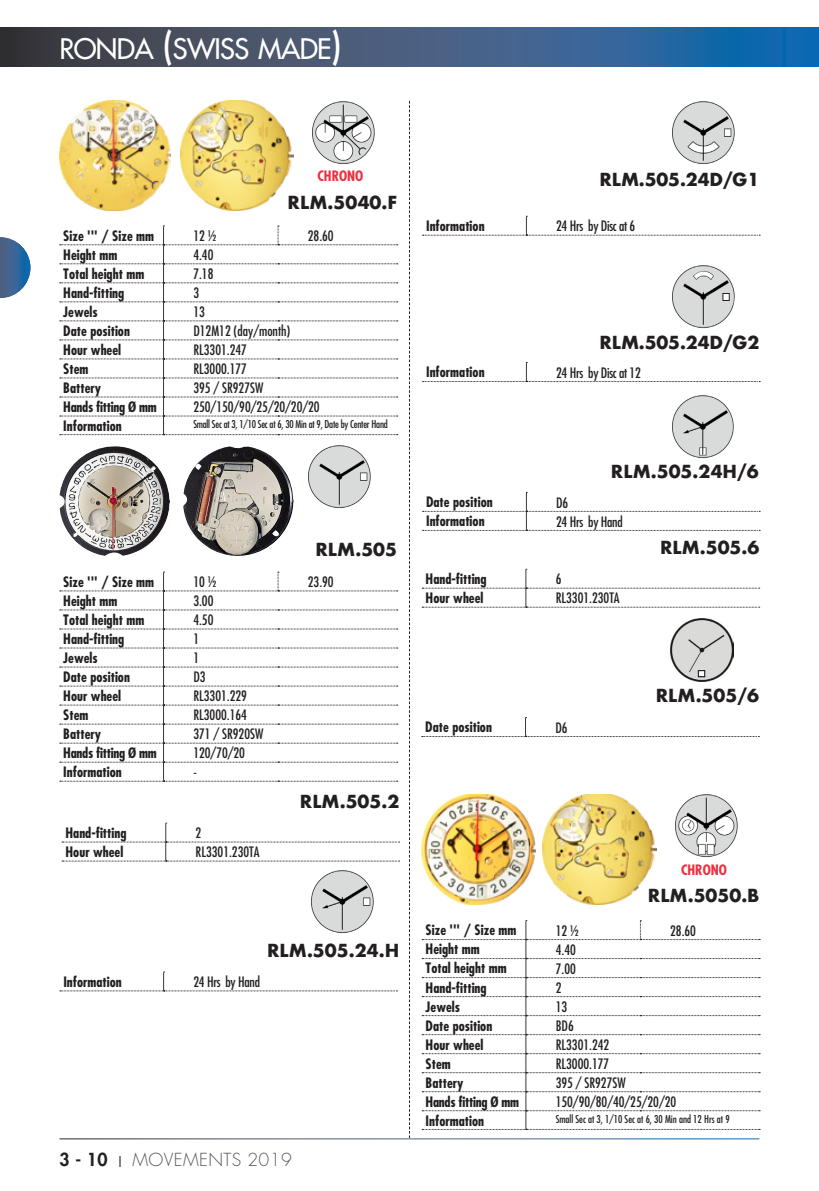
<style>
.page{position:relative;width:819px;height:1191px;background:#fff}
.page>*{position:absolute;margin:0;border:0;box-sizing:border-box;transform-origin:0 0}
.t1{font:27.65px "Futura";letter-spacing:-.025em;color:#fff}
.t2{font:700 17.5px "Futura";color:#231f20}
.t3{font:300 17.5px "Futura";letter-spacing:.02em;color:#57585a}
.t4{font:800 17.5px "Futura";color:#231f20}
.TITRE_TABLEAU{font:700 condensed 14px "Futura";color:#231f20}
.TEXTE_TABLEAU{font:condensed 14px "Futura";color:#231f20}
.TEXTE_TABLEAU-2{font:condensed 14px "Futura";letter-spacing:-.02em;color:#231f20}
.TITRE_TABLEAU-2{font:700 condensed 14px "Futura";letter-spacing:-.02em;color:#231f20}
.TITRE_TABLEAU-3{font:condensed 14px "Futura";color:#231f20}
.TITRE_TABLEAU-4{font:700 condensed 14px "Futura";color:#ee2f41}
.TITRE_TABLEAU-5{font:condensed 10.5px "Futura";letter-spacing:-.02em;color:#231f20}
.TITRE_TABLEAU-6{font:condensed 10.5px "Futura";color:#231f20}
.s1{font-size:36.75px}
</style>
<div class="page">
<svg style="left:0;top:27px;width:819px;height:40px;background:#39597d"></svg>
<svg style="left:0;top:237px;width:30px;height:61px"></svg>
<svg style="left:409px;top:101px;width:1px;height:1037px"></svg>
<img style="left:313px;top:102px;width:62px;height:63px">
<img style="left:672px;top:102px;width:63px;height:63px">
<img style="left:672px;top:265px;width:63px;height:63px">
<img style="left:672px;top:395px;width:62px;height:63px">
<img style="left:675px;top:794px;width:63px;height:63px">
<img style="left:309px;top:446px;width:62px;height:63px">
<img style="left:311px;top:870px;width:63px;height:63px">
<img style="left:671px;top:618px;width:62px;height:63px">
<img style="left:60px;top:446px;width:110px;height:110px">
<img style="left:183px;top:446px;width:111px;height:110px">
<svg style="left:62px;top:823px;width:337px;height:38px"></svg>
<svg style="left:422px;top:569px;width:337px;height:39px"></svg>
<svg style="left:60px;top:971px;width:337px;height:20px"></svg>
<svg style="left:422px;top:717px;width:337px;height:20px"></svg>
<svg style="left:60px;top:226px;width:338px;height:209px"></svg>
<svg style="left:60px;top:572px;width:338px;height:210px"></svg>
<svg style="left:422px;top:920px;width:338px;height:210px"></svg>
<img style="left:180px;top:101px;width:114px;height:109px">
<img style="left:59px;top:100px;width:111px;height:110px">
<img style="left:542px;top:794px;width:114px;height:110px">
<img style="left:422px;top:794px;width:113px;height:111px">
<div style="left:722px;top:293px;width:7px;height:7px;background:#fff"></div>
<div style="left:722px;top:293px;width:7px;height:8px;border:1px solid #231f20"></div>
<svg style="left:422px;top:216px;width:338px;height:20px"></svg>
<svg style="left:422px;top:362px;width:338px;height:20px"></svg>
<svg style="left:422px;top:492px;width:338px;height:39px"></svg>
<h1 class="t1" style="left:60px;top:31px;width:283px">RONDA <span class="s1">(</span>SWISS MADE<span class="s1">)</span></h1>
<p class="TITRE_TABLEAU-4" style="left:317px;top:167px;width:47px">CHRONO</p>
<p class="t2" style="left:599px;top:167px;width:161px">RLM.505.24D/G1</p>
<p class="t2" style="left:287px;top:190px;width:111px">RLM.5040.F</p>
<p class="TITRE_TABLEAU" style="left:63px;top:226px;width:92px">Size ''' / Size mm</p>
<p class="TEXTE_TABLEAU" style="left:193px;top:227px;width:25px">12 ½</p>
<p class="TEXTE_TABLEAU" style="left:308px;top:227px;width:27px">28.60</p>
<p class="TITRE_TABLEAU" style="left:63px;top:245px;width:56px">Height mm</p>
<p class="TEXTE_TABLEAU" style="left:193px;top:246px;width:22px">4.40</p>
<p class="TITRE_TABLEAU" style="left:63px;top:264px;width:82px">Total height mm</p>
<p class="TEXTE_TABLEAU" style="left:193px;top:265px;width:22px">7.18</p>
<p class="TITRE_TABLEAU" style="left:63px;top:283px;width:62px">Hand-fitting</p>
<p class="TEXTE_TABLEAU" style="left:193px;top:284px;width:7px">3</p>
<p class="TITRE_TABLEAU" style="left:63px;top:302px;width:36px">Jewels</p>
<p class="TITRE_TABLEAU-3" style="left:193px;top:303px;width:13px">13</p>
<p class="TITRE_TABLEAU" style="left:63px;top:321px;width:68px">Date position</p>
<p class="TITRE_TABLEAU-3" style="left:193px;top:322px;width:99px">D12M12 (day/month)</p>
<p class="TITRE_TABLEAU" style="left:63px;top:340px;width:59px">Hour wheel</p>
<p class="TEXTE_TABLEAU" style="left:193px;top:341px;width:55px">RL3301.247</p>
<p class="TITRE_TABLEAU" style="left:63px;top:360px;width:27px">Stem</p>
<p class="TEXTE_TABLEAU" style="left:193px;top:360px;width:55px">RL3000.177</p>
<p class="TITRE_TABLEAU" style="left:63px;top:379px;width:39px">Battery</p>
<p class="TEXTE_TABLEAU" style="left:193px;top:379px;width:71px">395 / SR927SW</p>
<p class="TITRE_TABLEAU-2" style="left:63px;top:398px;width:95px">Hands fitting Ø mm</p>
<p class="TEXTE_TABLEAU" style="left:193px;top:398px;width:128px">250/150/90/25/20/20/20</p>
<p class="TITRE_TABLEAU" style="left:63px;top:417px;width:60px">Information</p>
<p class="TITRE_TABLEAU-5" style="left:193px;top:418px;width:196px">Small Sec at 3, 1/10 Sec at 6, 30 Min at 9, Date by Center Hand</p>
<p class="t2" style="left:315px;top:536px;width:83px">RLM.505</p>
<p class="TITRE_TABLEAU" style="left:63px;top:572px;width:92px">Size ''' / Size mm</p>
<p class="TEXTE_TABLEAU" style="left:193px;top:573px;width:25px">10 ½</p>
<p class="TEXTE_TABLEAU" style="left:308px;top:573px;width:27px">23.90</p>
<p class="TITRE_TABLEAU" style="left:63px;top:591px;width:56px">Height mm</p>
<p class="TEXTE_TABLEAU" style="left:193px;top:592px;width:22px">3.00</p>
<p class="TITRE_TABLEAU" style="left:63px;top:610px;width:82px">Total height mm</p>
<p class="TEXTE_TABLEAU" style="left:193px;top:611px;width:22px">4.50</p>
<p class="TITRE_TABLEAU" style="left:63px;top:629px;width:62px">Hand-fitting</p>
<p class="TEXTE_TABLEAU" style="left:193px;top:630px;width:7px">1</p>
<p class="TITRE_TABLEAU" style="left:63px;top:648px;width:36px">Jewels</p>
<p class="TITRE_TABLEAU-3" style="left:193px;top:649px;width:7px">1</p>
<p class="TITRE_TABLEAU" style="left:63px;top:667px;width:68px">Date position</p>
<p class="TITRE_TABLEAU-3" style="left:193px;top:668px;width:14px">D3</p>
<p class="TITRE_TABLEAU" style="left:63px;top:686px;width:59px">Hour wheel</p>
<p class="TEXTE_TABLEAU" style="left:193px;top:687px;width:55px">RL3301.229</p>
<p class="TITRE_TABLEAU" style="left:63px;top:706px;width:27px">Stem</p>
<p class="TEXTE_TABLEAU" style="left:193px;top:706px;width:55px">RL3000.164</p>
<p class="TITRE_TABLEAU" style="left:63px;top:725px;width:39px">Battery</p>
<p class="TEXTE_TABLEAU" style="left:193px;top:725px;width:71px">371 / SR920SW</p>
<p class="TITRE_TABLEAU-2" style="left:63px;top:744px;width:95px">Hands fitting Ø mm</p>
<p class="TEXTE_TABLEAU" style="left:193px;top:744px;width:53px">120/70/20</p>
<p class="TITRE_TABLEAU" style="left:63px;top:763px;width:60px">Information</p>
<p class="TITRE_TABLEAU-3" style="left:193px;top:763px;width:5px">-</p>
<p class="TITRE_TABLEAU" style="left:66px;top:823px;width:62px">Hand-fitting</p>
<p class="TEXTE_TABLEAU" style="left:195px;top:824px;width:7px">2</p>
<p class="TITRE_TABLEAU" style="left:66px;top:842px;width:59px">Hour wheel</p>
<p class="TEXTE_TABLEAU" style="left:195px;top:843px;width:65px">RL3301.230TA</p>
<p class="t2" style="left:300px;top:789px;width:101px">RLM.505.2</p>
<p class="TITRE_TABLEAU" style="left:63px;top:972px;width:60px">Information</p>
<p class="TEXTE_TABLEAU-2" style="left:193px;top:973px;width:68px">24 Hrs by Hand</p>
<p class="t2" style="left:267px;top:937px;width:134px">RLM.505.24.H</p>
<p class="t4" style="left:60px;top:1148px;width:49px">3 - 10</p>
<p class="t3" style="left:132px;top:1148px;width:161px">MOVEMENTS 2019</p>
<p class="TITRE_TABLEAU" style="left:426px;top:217px;width:60px">Information</p>
<p class="TEXTE_TABLEAU-2" style="left:556px;top:217px;width:81px">24 Hrs by Disc at 6</p>
<p class="t2" style="left:599px;top:330px;width:161px">RLM.505.24D/G2</p>
<p class="TITRE_TABLEAU" style="left:426px;top:363px;width:60px">Information</p>
<p class="TEXTE_TABLEAU-2" style="left:556px;top:364px;width:86px">24 Hrs by Disc at 12</p>
<p class="t2" style="left:611px;top:458px;width:149px">RLM.505.24H/6</p>
<p class="TITRE_TABLEAU" style="left:426px;top:493px;width:68px">Date position</p>
<p class="TEXTE_TABLEAU" style="left:556px;top:493px;width:13px">D6</p>
<p class="TITRE_TABLEAU" style="left:426px;top:512px;width:60px">Information</p>
<p class="TEXTE_TABLEAU-2" style="left:556px;top:512px;width:68px">24 Hrs by Hand</p>
<p class="TITRE_TABLEAU" style="left:425px;top:570px;width:62px">Hand-fitting</p>
<p class="TEXTE_TABLEAU" style="left:555px;top:570px;width:7px">6</p>
<p class="TITRE_TABLEAU" style="left:425px;top:589px;width:59px">Hour wheel</p>
<p class="TEXTE_TABLEAU" style="left:555px;top:589px;width:65px">RL3301.230TA</p>
<p class="TITRE_TABLEAU" style="left:425px;top:718px;width:68px">Date position</p>
<p class="TEXTE_TABLEAU" style="left:555px;top:718px;width:14px">D6</p>
<p class="t2" style="left:660px;top:535px;width:101px">RLM.505.6</p>
<p class="t2" style="left:655px;top:683px;width:105px">RLM.505/6</p>
<p class="TITRE_TABLEAU-4" style="left:681px;top:861px;width:47px">CHRONO</p>
<p class="t2" style="left:648px;top:883px;width:113px">RLM.5050.B</p>
<p class="TITRE_TABLEAU" style="left:425px;top:921px;width:92px">Size ''' / Size mm</p>
<p class="TEXTE_TABLEAU" style="left:555px;top:921px;width:25px">12 ½</p>
<p class="TEXTE_TABLEAU" style="left:670px;top:921px;width:27px">28.60</p>
<p class="TITRE_TABLEAU" style="left:425px;top:940px;width:56px">Height mm</p>
<p class="TEXTE_TABLEAU" style="left:555px;top:940px;width:22px">4.40</p>
<p class="TITRE_TABLEAU" style="left:425px;top:959px;width:82px">Total height mm</p>
<p class="TEXTE_TABLEAU" style="left:555px;top:960px;width:22px">7.00</p>
<p class="TITRE_TABLEAU" style="left:425px;top:978px;width:62px">Hand-fitting</p>
<p class="TEXTE_TABLEAU" style="left:555px;top:979px;width:7px">2</p>
<p class="TITRE_TABLEAU" style="left:425px;top:997px;width:36px">Jewels</p>
<p class="TITRE_TABLEAU-3" style="left:555px;top:998px;width:13px">13</p>
<p class="TITRE_TABLEAU" style="left:425px;top:1016px;width:68px">Date position</p>
<p class="TITRE_TABLEAU-3" style="left:555px;top:1017px;width:20px">BD6</p>
<p class="TITRE_TABLEAU" style="left:425px;top:1035px;width:59px">Hour wheel</p>
<p class="TEXTE_TABLEAU" style="left:555px;top:1036px;width:55px">RL3301.242</p>
<p class="TITRE_TABLEAU" style="left:425px;top:1054px;width:27px">Stem</p>
<p class="TEXTE_TABLEAU" style="left:555px;top:1055px;width:55px">RL3000.177</p>
<p class="TITRE_TABLEAU" style="left:425px;top:1073px;width:39px">Battery</p>
<p class="TEXTE_TABLEAU" style="left:555px;top:1074px;width:71px">395 / SR927SW</p>
<p class="TITRE_TABLEAU-2" style="left:425px;top:1092px;width:95px">Hands fitting Ø mm</p>
<p class="TEXTE_TABLEAU" style="left:555px;top:1093px;width:122px">150/90/80/40/25/20/20</p>
<p class="TITRE_TABLEAU" style="left:425px;top:1111px;width:60px">Information</p>
<p class="TITRE_TABLEAU-6" style="left:555px;top:1112px;width:175px">Small Sec at 3, 1/10 Sec at 6, 30 Min and 12 Hrs at 9</p>
</div>
